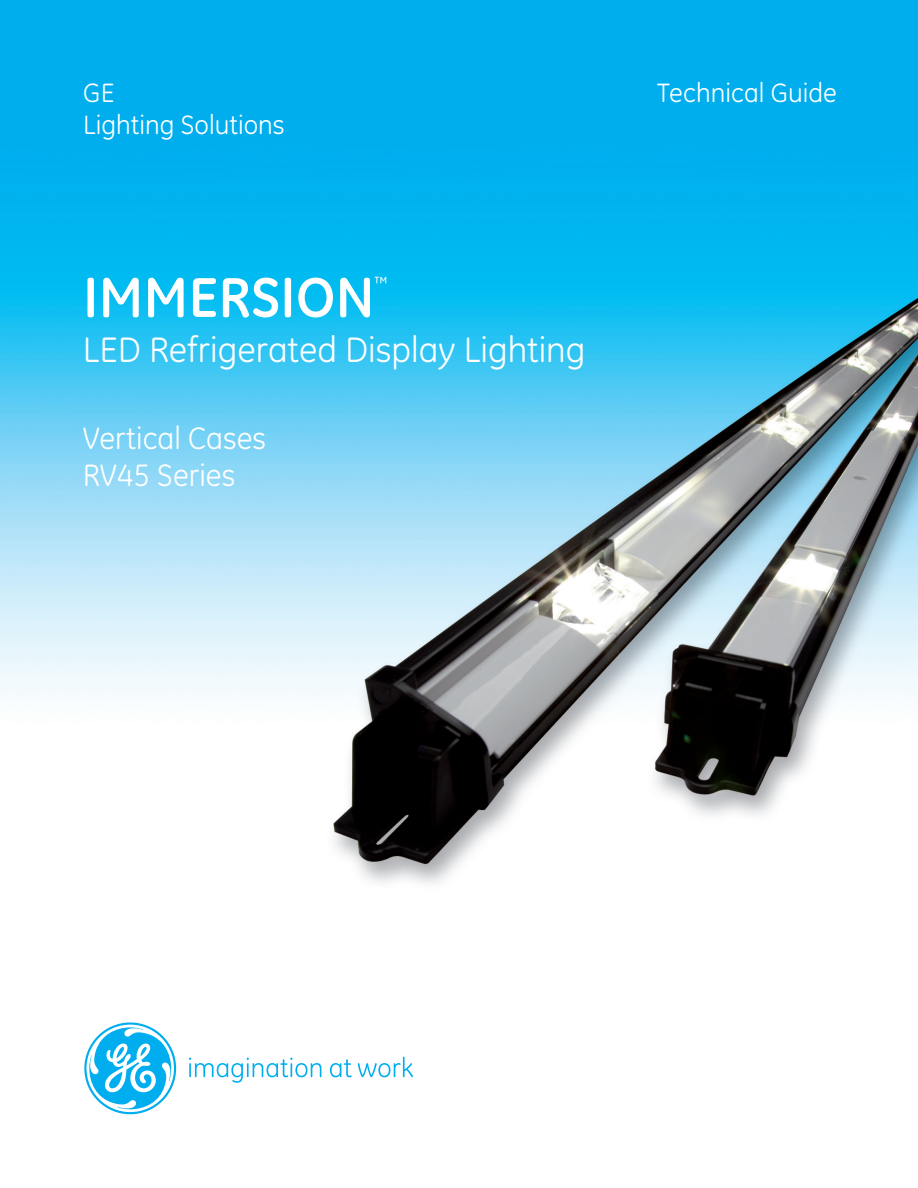
<style>
.page{position:relative;width:918px;height:1188px;background:#fff}
.page>*{position:absolute;margin:0;border:0;box-sizing:border-box;transform-origin:0 0}
.t1{font:700 57px "GE Inspira";color:#fff}
.t2{font:36px "GE Inspira";color:#fff}
.t3{font:31.5px "GE Inspira";color:#fff}
.t4{font:27px "GE Inspira";color:#fff}
.t5{font:16.5px "GE Inspira";color:#fff}
</style>
<div class="page">
<img style="left:1px;top:0;width:917px;height:1115px">
<svg style="left:189px;top:1058px;width:132px;height:25px"></svg>
<svg style="left:330px;top:1059px;width:22px;height:18px"></svg>
<svg style="left:358px;top:1057px;width:55px;height:20px"></svg>
<svg style="left:84px;top:1022px;width:92px;height:92px"></svg>
<p class="t4" style="left:83px;top:77px;width:32px">GE</p>
<p class="t4" style="left:83px;top:109px;width:203px">Lighting Solutions</p>
<p class="t1" style="left:83px;top:261px;width:293px">IMMERSION</p>
<p class="t5" style="left:375px;top:273px;width:15px">™</p>
<p class="t2" style="left:83px;top:329px;width:504px">LED Refrigerated Display Lighting</p>
<p class="t3" style="left:83px;top:420px;width:185px">Vertical Cases</p>
<p class="t3" style="left:83px;top:458px;width:154px">RV45 Series</p>
<p class="t4" style="left:657px;top:77px;width:181px">Technical Guide</p>
</div>
